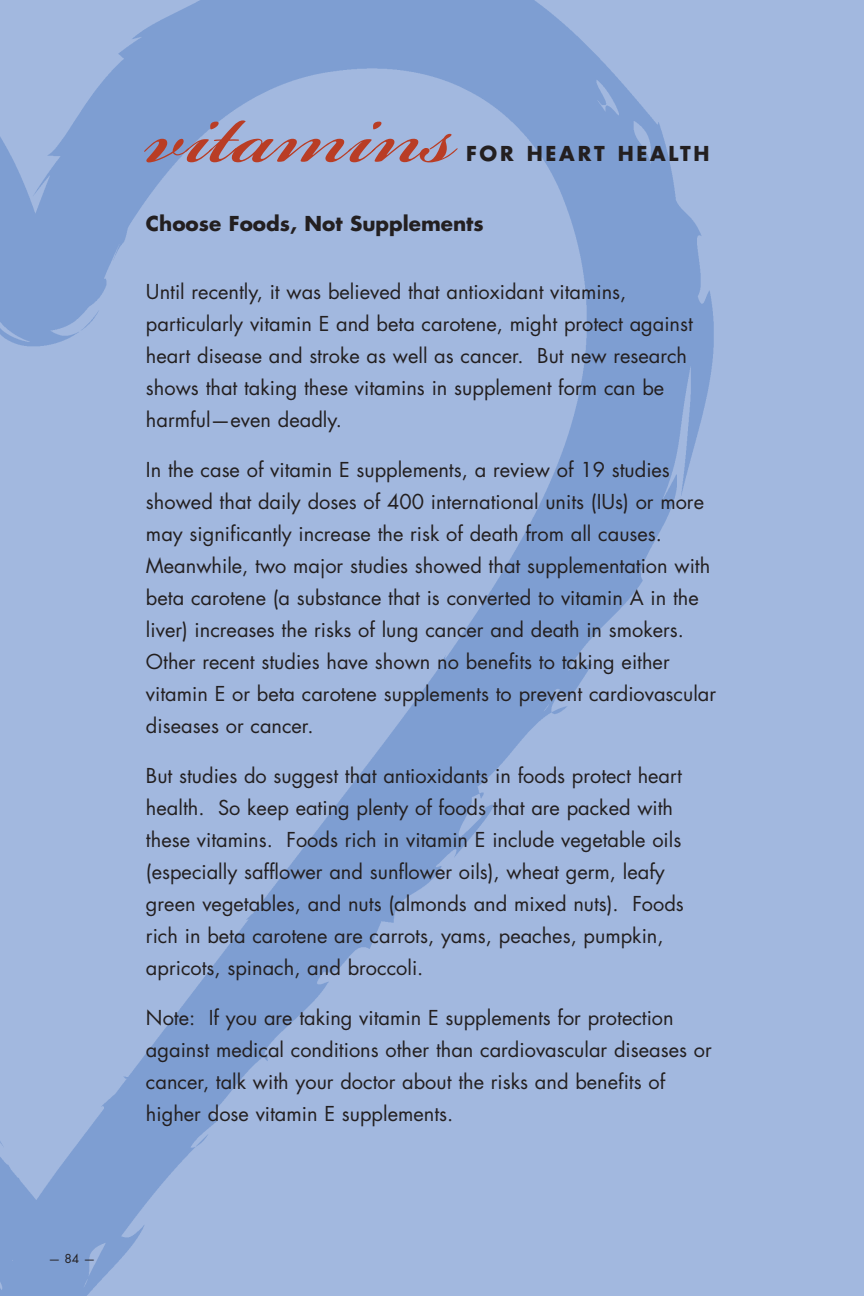
<style>
.page{position:relative;width:864px;height:1296px;background:#a2b8df}
.page>*{position:absolute;margin:0;border:0;box-sizing:border-box;transform-origin:0 0}
.t1{font:130px "Bickham Script MM 600";color:#b93d25}
.t2{font:20px/32px "Futura";color:#231f20}
.t3{font:700 20px "Futura";color:#231f20}
.t4{font:700 20px "Futura";letter-spacing:.135em;color:#231f20}
.t5{font:12px "Futura";color:#231f20}
</style>
<div class="page">
<img style="left:0;top:0;width:714px;height:1296px">
<p class="t1" style="left:146px;top:40px;width:311px">vitamins</p>
<p class="t4" style="left:466px;top:145px;width:245px">FOR HEART HEALTH</p>
<p class="t3" style="left:146px;top:215px;width:339px">Choose Foods, Not Supplements</p>
<p class="t2" style="left:146px;top:277px;width:548px">Until recently, it was believed that antioxidant vitamins, particularly vitamin E and beta carotene, might protect against heart disease and stroke as well as cancer. But new research shows that taking these vitamins in supplement form can be harmful—even deadly.</p>
<p class="t2" style="left:146px;top:455px;width:572px">In the case of vitamin E supplements, a review of 19 studies showed that daily doses of 400 international units (IUs) or more may significantly increase the risk of death from all causes.<br>Meanwhile, two major studies showed that supplementation with beta carotene (a substance that is converted to vitamin A in the liver) increases the risks of lung cancer and death in smokers.<br>Other recent studies have shown no benefits to taking either vitamin E or beta carotene supplements to prevent cardiovascular diseases or cancer.</p>
<p class="t2" style="left:146px;top:761px;width:539px">But studies do suggest that antioxidants in foods protect heart health. So keep eating plenty of foods that are packed with these vitamins. Foods rich in vitamin E include vegetable oils (especially safflower and sunflower oils), wheat germ, leafy green vegetables, and nuts (almonds and mixed nuts). Foods rich in beta carotene are carrots, yams, peaches, pumpkin, apricots, spinach, and broccoli.</p>
<p class="t2" style="left:146px;top:1003px;width:567px">Note: If you are taking vitamin E supplements for protection against medical conditions other than cardiovascular diseases or cancer, talk with your doctor about the risks and benefits of higher dose vitamin E supplements.</p>
<p class="t5" style="left:49px;top:1253px;width:48px">— 84 —</p>
</div>
